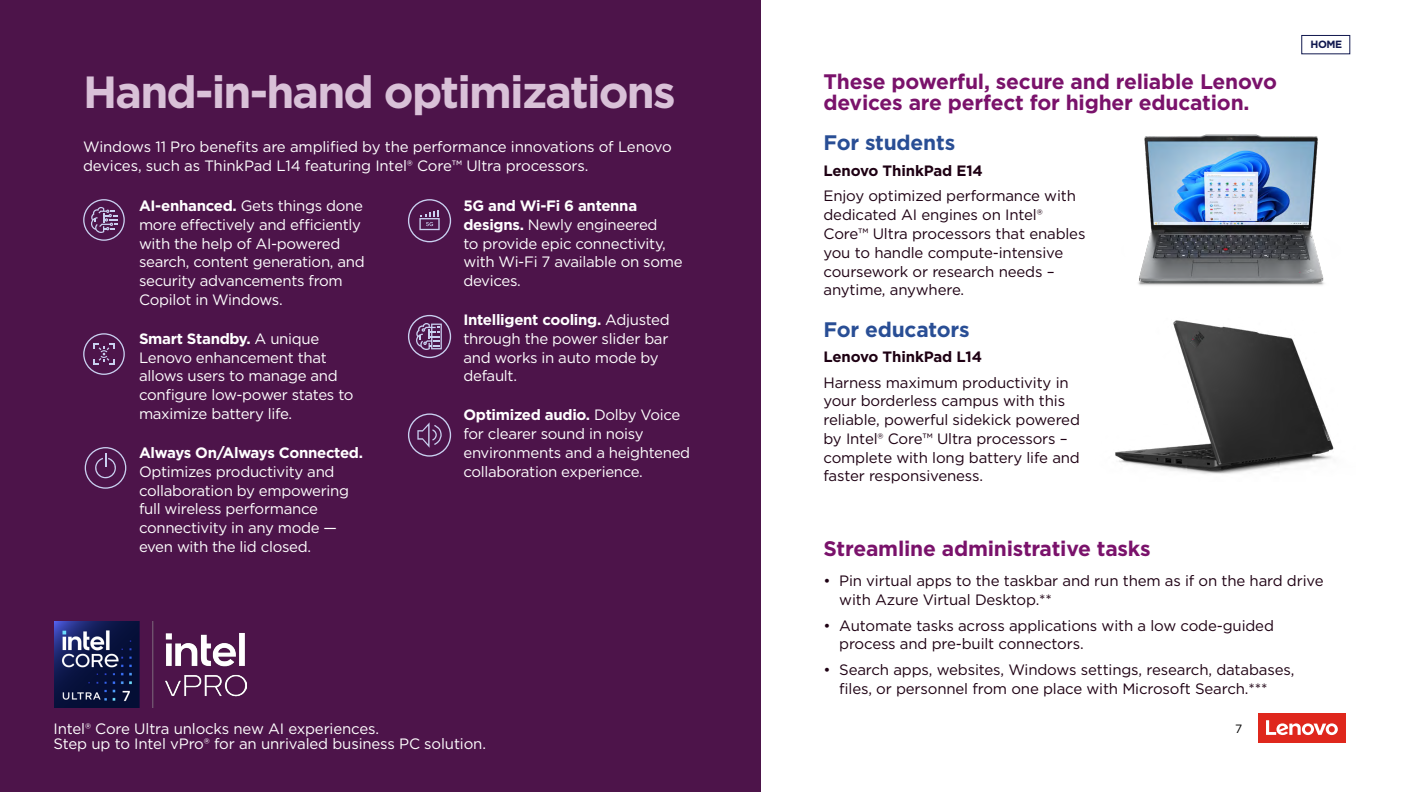
<style>
.page{position:relative;width:1404px;height:792px;background:#fff}
.page>*{position:absolute;margin:0;border:0;box-sizing:border-box;transform-origin:0 0}
.t1{font:700 45px "Gotham";letter-spacing:-.04em;color:#d9c1d8}
.t2{font:700 21px/21px "Gotham";letter-spacing:-.01em;color:#7a126b}
.t3{font:700 21px "Gotham";letter-spacing:-.01em;color:#294e95}
.t4{font:15px/18.8px "Gotham";letter-spacing:-.02em;color:#fff}
.t5{font:15px/18.8px "Gotham";letter-spacing:-.01em;color:#1e0013}
.t6{font:700 15px "Gotham";letter-spacing:-.01em;color:#1e0013}
.t7{font:700 15px "Gotham";letter-spacing:-.02em;color:#fff}
.t8{font:12px "Gotham";color:#000}
.t9{font:700 10.5px "Gotham";color:#11184f}
.s1{font-weight:700}
</style>
<div class="page">
<div style="left:0;top:0;width:760px;height:792px;background:#4d144a"></div>
<svg style="left:85px;top:447px;width:41px;height:42px"></svg>
<svg style="left:83px;top:199px;width:42px;height:42px"></svg>
<svg style="left:83px;top:333px;width:42px;height:42px"></svg>
<svg style="left:408px;top:199px;width:43px;height:43px"></svg>
<svg style="left:408px;top:413px;width:43px;height:43px"></svg>
<svg style="left:408px;top:315px;width:43px;height:43px"></svg>
<div style="left:1302px;top:35px;width:48px;height:19px;border:1px solid #11184f"></div>
<img style="left:1115px;top:320px;width:219px;height:154px">
<img style="left:1138px;top:134px;width:186px;height:152px">
<img style="left:54px;top:621px;width:192px;height:86px">
<div style="left:1258px;top:713px;width:88px;height:30px;background:#df271c"></div>
<svg style="left:1266px;top:720px;width:72px;height:15px"></svg>
<h1 class="t1" style="left:83px;top:66px;width:594px">Hand-in-hand optimizations</h1>
<p class="t4" style="left:83px;top:137px;width:590px">Windows 11 Pro benefits are amplified by the performance innovations of Lenovo devices, such as ThinkPad L14 featuring Intel® Core™ Ultra processors.</p>
<p class="t4" style="left:139px;top:196px;width:227px"><span class="s1">AI-enhanced.</span> Gets things done more effectively and efficiently with the help of AI-powered search, content generation, and security advancements from<br>Copilot in Windows.</p>
<p class="t4" style="left:139px;top:329px;width:216px"><span class="s1">Smart Standby.</span> A unique<br>Lenovo enhancement that allows users to manage and configure low-power states to maximize battery life.</p>
<p class="t7" style="left:139px;top:444px;width:225px">Always On/Always Connected.</p>
<p class="t4" style="left:139px;top:462px;width:212px">Optimizes productivity and collaboration by empowering full wireless performance connectivity in any mode — even with the lid closed.</p>
<p class="t4" style="left:463px;top:196px;width:221px"><span class="s1">5G and Wi-Fi 6 antenna designs.</span> Newly engineered<br>to provide epic connectivity, with Wi-Fi 7 available on some devices.</p>
<p class="t4" style="left:463px;top:310px;width:208px"><span class="s1">Intelligent cooling.</span> Adjusted through the power slider bar and works in auto mode by default.</p>
<p class="t4" style="left:463px;top:405px;width:228px"><span class="s1">Optimized audio.</span> Dolby Voice for clearer sound in noisy environments and a heightened collaboration experience.</p>
<h2 class="t2" style="left:824px;top:70px;width:455px">These powerful, secure and reliable Lenovo devices are perfect for higher education.</h2>
<h2 class="t3" style="left:824px;top:131px;width:133px">For students</h2>
<p class="t6" style="left:824px;top:162px;width:161px">Lenovo ThinkPad E14</p>
<p class="t5" style="left:824px;top:186px;width:263px">Enjoy optimized performance with dedicated AI engines on Intel®<br>Core™ Ultra processors that enables you to handle compute-intensive coursework or research needs – anytime, anywhere.</p>
<h2 class="t3" style="left:824px;top:317px;width:148px">For educators</h2>
<p class="t6" style="left:824px;top:348px;width:160px">Lenovo ThinkPad L14</p>
<p class="t5" style="left:824px;top:372px;width:258px">Harness maximum productivity in your borderless campus with this reliable, powerful sidekick powered by Intel® Core™ Ultra processors – complete with long battery life and faster responsiveness.</p>
<p class="t9" style="left:1310px;top:38px;width:33px">HOME</p>
<h2 class="t2" style="left:824px;top:537px;width:329px">Streamline administrative tasks</h2>
<p class="t5" style="left:839px;top:571px;width:486px;text-indent:-16px">• Pin virtual apps to the taskbar and run them as if on the hard drive with Azure Virtual Desktop.**</p>
<p class="t5" style="left:839px;top:615px;width:436px;text-indent:-16px">• Automate tasks across applications with a low code-guided process and pre-built connectors.</p>
<p class="t5" style="left:839px;top:660px;width:457px;text-indent:-16px">• Search apps, websites, Windows settings, research, databases, files, or personnel from one place with Microsoft Search.***</p>
<p class="t4" style="left:54px;top:721px;width:434px;line-height:15px">Intel® Core Ultra unlocks new AI experiences.<br>Step up to Intel vPro® for an unrivaled business PC solution.</p>
<p class="t8" style="left:1235px;top:721px;width:9px">7</p>
</div>
